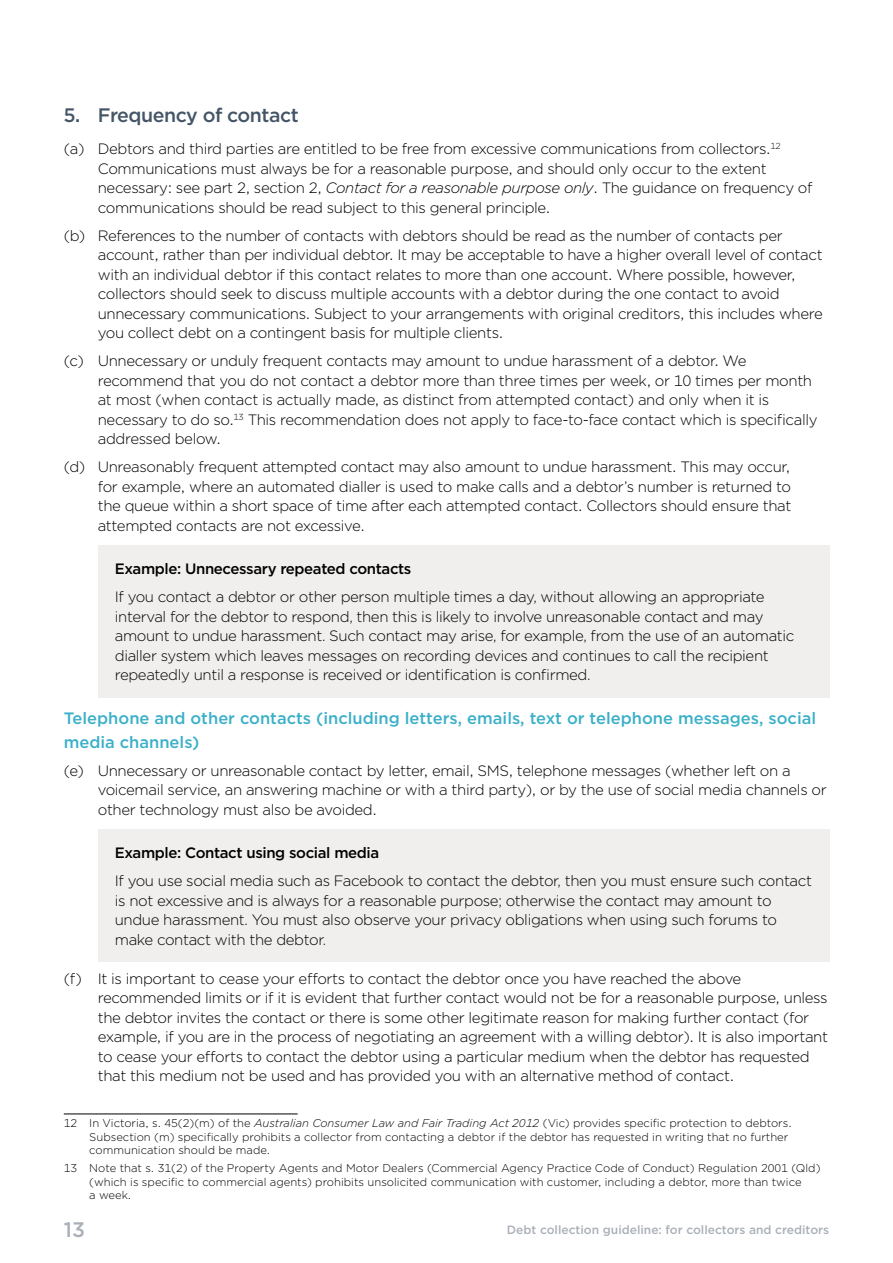
<style>
.page{position:relative;width:893px;height:1263px;background:#fff}
.page>*{position:absolute;margin:0;border:0;box-sizing:border-box;transform-origin:0 0}
.t1{font:500 21px "Gotham";color:#aab0b8}
.t2{font:500 19.5px "Gotham";letter-spacing:-.025em;color:#445567}
.t3{font:500 16.5px/24px "Gotham";color:#3bb0c9}
.t4{font:300 15px/19.5px "Gotham";letter-spacing:-.025em;color:#000}
.t5{font:500 15px "Gotham";letter-spacing:-.025em;color:#000}
.t6{font:500 12px "Gotham";color:#aab0b8}
.t7{font:300 11.25px/13.5px "Gotham";color:#000}
.s1{font-style:italic}
</style>
<div class="page">
<div style="left:98px;top:545px;width:731px;height:152px;background:#f0efee"></div>
<div style="left:98px;top:829px;width:731px;height:133px;background:#f0efee"></div>
<hr style="left:64px;top:1114px;width:234px;height:1px;background:#000">
<h2 class="t2" style="left:64px;top:102px;width:236px">5. Frequency of contact</h2>
<p class="t4" style="left:98px;top:139px;width:716px;text-indent:-34px">(a) Debtors and third parties are entitled to be free from excessive communications from collectors.<sup>12<br></sup>Communications must always be for a reasonable purpose, and should only occur to the extent necessary: see part 2, section 2, <span class="s1">Contact for a reasonable purpose only</span>. The guidance on frequency of communications should be read subject to this general principle.</p>
<p class="t4" style="left:98px;top:225px;width:726px;text-indent:-34px">(b) References to the number of contacts with debtors should be read as the number of contacts per account, rather than per individual debtor. It may be acceptable to have a higher overall level of contact with an individual debtor if this contact relates to more than one account. Where possible, however, collectors should seek to discuss multiple accounts with a debtor during the one contact to avoid unnecessary communications. Subject to your arrangements with original creditors, this includes where you collect debt on a contingent basis for multiple clients.</p>
<p class="t4" style="left:98px;top:351px;width:721px;text-indent:-34px">(c) Unnecessary or unduly frequent contacts may amount to undue harassment of a debtor. We recommend that you do not contact a debtor more than three times per week, or 10 times per month at most (when contact is actually made, as distinct from attempted contact) and only when it is necessary to do so.<sup>13</sup> This recommendation does not apply to face-to-face contact which is specifically addressed below.</p>
<p class="t4" style="left:98px;top:457px;width:695px;text-align:justify;text-indent:-34px">(d) Unreasonably frequent attempted contact may also amount to undue harassment. This may occur, for example, where an automated dialler is used to make calls and a debtor’s number is returned to the queue within a short space of time after each attempted contact. Collectors should ensure that attempted contacts are not excessive.</p>
<p class="t5" style="left:115px;top:559px;width:298px">Example: Unnecessary repeated contacts</p>
<p class="t4" style="left:115px;top:587px;width:681px">If you contact a debtor or other person multiple times a day, without allowing an appropriate interval for the debtor to respond, then this is likely to involve unreasonable contact and may amount to undue harassment. Such contact may arise, for example, from the use of an automatic dialler system which leaves messages on recording devices and continues to call the recipient repeatedly until a response is received or identification is confirmed.</p>
<h3 class="t3" style="left:64px;top:706px;width:754px">Telephone and other contacts (including letters, emails, text or telephone messages, social media channels)</h3>
<p class="t4" style="left:98px;top:760px;width:730px;text-indent:-34px">(e) Unnecessary or unreasonable contact by letter, email, SMS, telephone messages (whether left on a voicemail service, an answering machine or with a third party), or by the use of social media channels or other technology must also be avoided.</p>
<p class="t5" style="left:115px;top:843px;width:266px">Example: Contact using social media</p>
<p class="t4" style="left:115px;top:871px;width:699px">If you use social media such as Facebook to contact the debtor, then you must ensure such contact is not excessive and is always for a reasonable purpose; otherwise the contact may amount to undue harassment. You must also observe your privacy obligations when using such forums to make contact with the debtor.</p>
<p class="t4" style="left:98px;top:968px;width:732px;text-indent:-34px">(f) It is important to cease your efforts to contact the debtor once you have reached the above recommended limits or if it is evident that further contact would not be for a reasonable purpose, unless the debtor invites the contact or there is some other legitimate reason for making further contact (for example, if you are in the process of negotiating an agreement with a willing debtor). It is also important to cease your efforts to contact the debtor using a particular medium when the debtor has requested that this medium not be used and has provided you with an alternative method of contact.</p>
<p class="t7" style="left:89px;top:1116px;width:704px;text-indent:-26px">12 In Victoria, s. 45(2)(m) of the <span class="s1">Australian Consumer Law and Fair Trading Act 2012</span> (Vic) provides specific protection to debtors.<br>Subsection (m) specifically prohibits a collector from contacting a debtor if the debtor has requested in writing that no further communication should be made.</p>
<p class="t7" style="left:89px;top:1161px;width:733px;text-indent:-26px">13 Note that s. 31(2) of the Property Agents and Motor Dealers (Commercial Agency Practice Code of Conduct) Regulation 2001 (Qld) (which is specific to commercial agents) prohibits unsolicited communication with customer, including a debtor, more than twice<br>a week.</p>
<h1 class="t1" style="left:64px;top:1216px;width:23px">13</h1>
<p class="t6" style="left:507px;top:1222px;width:324px">Debt collection guideline: for collectors and creditors</p>
</div>
